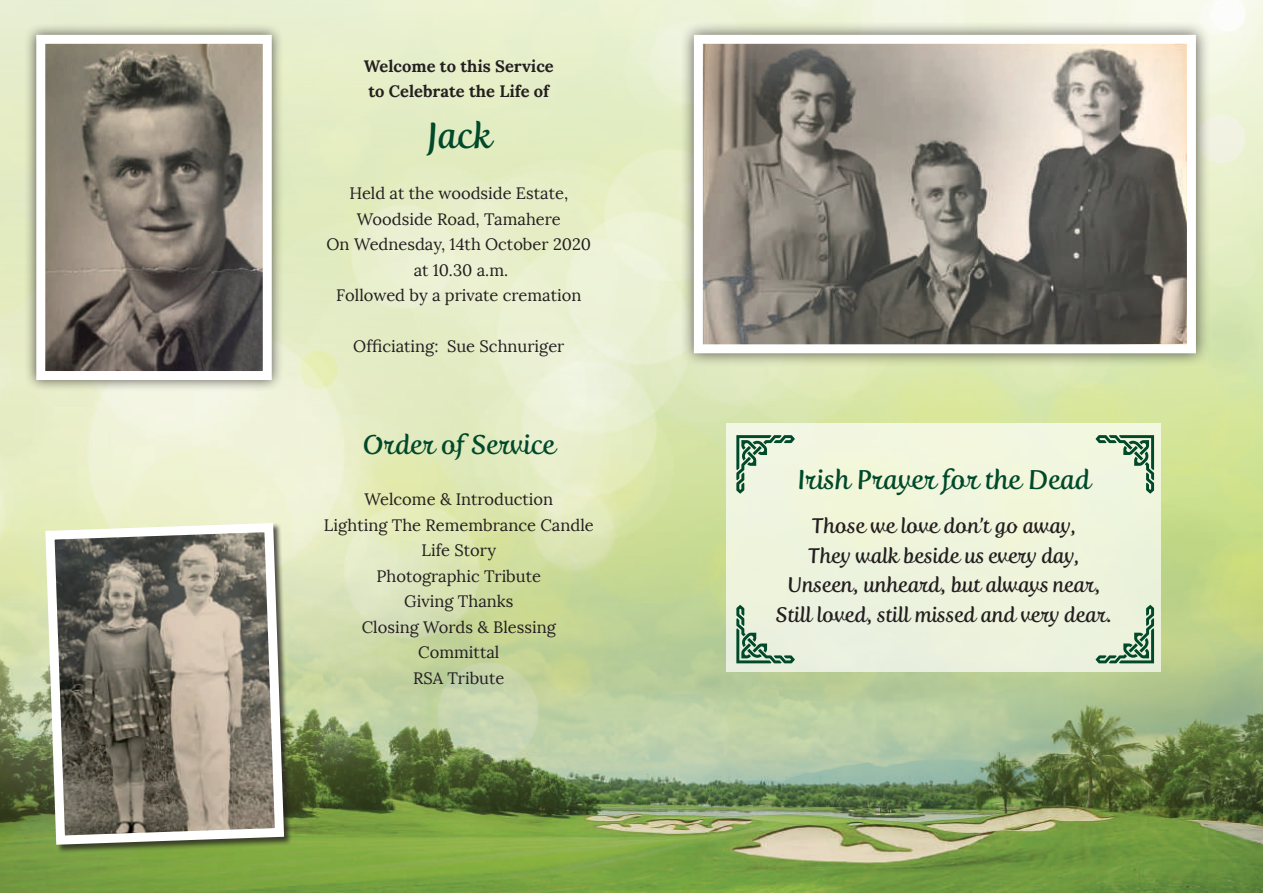
<style>
.page{position:relative;width:1263px;height:893px;background:#fff}
.page>*{position:absolute;margin:0;border:0;box-sizing:border-box;transform-origin:0 0}
.t1{font:36px "Fertigo Pro Script";color:#00492a}
.t2{font:27px "Fertigo Pro Script";color:#00492a}
.t3{font:21px/29.4px "Fertigo Pro Script";color:#231f20;text-align:center}
.t4{font:16.5px/25.5px "Lora";color:#231f20;text-align:center}
.t5{font:700 16.5px/25.5px "Lora";color:#231f20}
</style>
<div class="page">
<img style="left:0;top:532px;width:1263px;height:361px">
<div style="left:24px;top:23px;width:260px;height:369px;background:#231f20;opacity:.75"></div>
<img style="left:46px;top:45px;width:216px;height:325px">
<div style="left:36px;top:35px;width:236px;height:345px;border:9px solid #fff"></div>
<div style="left:679px;top:20px;width:531px;height:347px;background:#231f20;opacity:.75"></div>
<svg style="left:689px;top:30px;width:511px;height:328px;background:#97928a"></svg>
<div style="left:45px;top:523px;width:248px;height:330px;background:#231f20;opacity:.75"></div>
<svg style="left:41px;top:518px;width:248px;height:331px;background:#928e7f"></svg>
<div style="left:726px;top:423px;width:435px;height:249px;background:#eef4dd"></div>
<svg style="left:736px;top:605px;width:59px;height:58px"></svg>
<svg style="left:736px;top:435px;width:59px;height:59px"></svg>
<svg style="left:1095px;top:435px;width:59px;height:59px"></svg>
<svg style="left:1095px;top:605px;width:59px;height:58px"></svg>
<p class="t5" style="left:364px;top:53px;width:191px">Welcome to this Service to Celebrate the Life of</p>
<h1 class="t1" style="left:427px;top:115px;width:65px">Jack</h1>
<p class="t4" style="left:327px;top:181px;width:266px">Held at the woodside Estate,<br>Woodside Road, Tamahere<br>On Wednesday, 14th October 2020 at 10.30 a.m.<br>Followed by a private cremation</p>
<p class="t4" style="left:353px;top:334px;width:213px">Officiating: Sue Schnuriger</p>
<h2 class="t2" style="left:362px;top:429px;width:194px">Order of Service</h2>
<p class="t4" style="left:324px;top:487px;width:271px">Welcome &amp; Introduction<br>Lighting The Remembrance Candle<br>Life Story<br>Photographic Tribute<br>Giving Thanks<br>Closing Words &amp; Blessing<br>Committal<br>RSA Tribute</p>
<h2 class="t2" style="left:797px;top:464px;width:295px">Irish Prayer for the Dead</h2>
<p class="t3" style="left:776px;top:511px;width:338px">Those we love don’t go away,<br>They walk beside us every day,<br>Unseen, unheard, but always near,<br>Still loved, still missed and very dear.</p>
</div>
